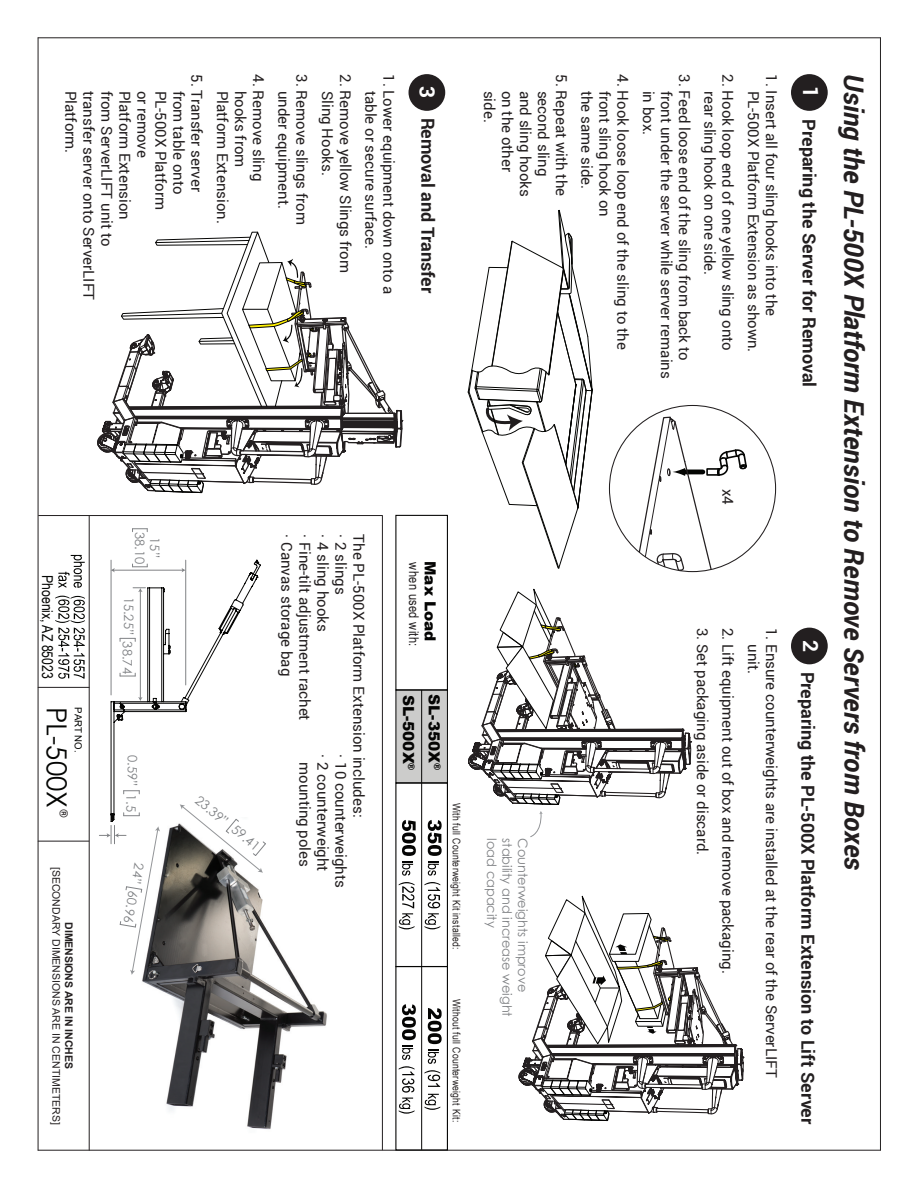
<style>
.page{position:relative;width:918px;height:1188px;background:#fff}
.page>*{position:absolute;margin:0;border:0;box-sizing:border-box;transform-origin:0 0}
.t1{font:27.6px "Century Gothic";color:#040503}
.t2{font:italic 700 27px "Roboto";color:#231f20}
.t3{font:700 21px "Roboto";color:#fff}
.t4{font:700 18px "Roboto";color:#231f20}
.t5{font:900 15.3px/26px "Arial";color:#050504}
.t6{font:15px/18px "Roboto";color:#231f20}
.t7{font:15px "Arial Narrow";color:#040503}
.t8{font:13.5px "Arial Narrow";letter-spacing:.025em;color:#231f20}
.t9{font:12.9px/15px "Century Gothic";color:#808285;text-align:center}
.t10{font:700 11.4px "Roboto";color:#231f20}
.t11{font:10.5px "Arial Narrow";letter-spacing:.025em;color:#231f20}
.t12{font:10.5px "Arial";color:#231f20}
.t13{font:700 10.5px "Arial";color:#231f20}
.t14{font:9.75px "Arial";color:#040503}
.s1{font-size:21px;color:#fff}
</style>
<div class="page">
<hr style="left:880px;top:38px;width:1px;height:1112px;background:#231f20">
<hr style="left:38px;top:1150px;width:842px;height:1px;background:#231f20">
<hr style="left:38px;top:38px;width:1px;height:1112px;background:#231f20">
<hr style="left:38px;top:37px;width:842px;height:1px;background:#231f20">
<hr style="left:38px;top:841px;width:51px;height:1px;background:#231f20">
<hr style="left:38px;top:687px;width:51px;height:1px;background:#231f20">
<svg style="left:55px;top:555px;width:30px;height:124px"></svg>
<hr style="left:39px;top:515px;width:343px;height:1px;background:#231f20">
<hr style="left:382px;top:516px;width:1px;height:634px;background:#231f20">
<div style="left:791px;top:74px;width:37px;height:37px;background:#231f20;border-radius:50%"></div>
<div style="left:791px;top:628px;width:37px;height:36px;background:#231f20;border-radius:50%"></div>
<svg style="left:468px;top:210px;width:125px;height:358px"></svg>
<hr style="left:89px;top:516px;width:1px;height:634px;background:#231f20">
<div style="left:409px;top:74px;width:36px;height:37px;background:#231f20;border-radius:50%"></div>
<svg style="left:623px;top:416px;width:125px;height:156px"></svg>
<img style="left:142px;top:930px;width:185px;height:199px">
<svg style="left:88px;top:231px;width:315px;height:301px"></svg>
<svg style="left:99px;top:559px;width:168px;height:416px"></svg>
<svg style="left:455px;top:588px;width:303px;height:563px"></svg>
<div style="left:396px;top:690px;width:51px;height:93px;background:#cccccb"></div>
<div style="left:395px;top:690px;width:53px;height:93px;border:1px solid #050504"></div>
<hr style="left:421px;top:690px;width:1px;height:460px;background:#050504">
<svg style="left:428px;top:820px;width:14px;height:56px"></svg>
<svg style="left:424px;top:882px;width:16px;height:47px"></svg>
<svg style="left:402px;top:820px;width:14px;height:56px"></svg>
<svg style="left:399px;top:882px;width:16px;height:47px"></svg>
<svg style="left:428px;top:1008px;width:14px;height:56px"></svg>
<svg style="left:424px;top:1070px;width:16px;height:17px"></svg>
<svg style="left:424px;top:1094px;width:16px;height:16px"></svg>
<svg style="left:402px;top:1004px;width:14px;height:56px"></svg>
<svg style="left:399px;top:1066px;width:16px;height:48px"></svg>
<div style="left:395px;top:782px;width:53px;height:185px;border:1px solid #050504"></div>
<div style="left:395px;top:515px;width:53px;height:176px;border:1px solid #050504"></div>
<div style="left:395px;top:966px;width:53px;height:185px;border:1px solid #050504"></div>
<p class="t6" style="left:268px;top:74px;width:109px;rotate:90deg">4. Remove sling</p>
<p class="t6" style="left:355px;top:91px;width:184px;text-indent:-16px;rotate:90deg">2. Remove yellow Slings from<br>Sling Hooks.</p>
<p class="t6" style="left:311px;top:74px;width:152px;text-align:center;rotate:90deg">3. Remove slings from under equipment.</p>
<p class="t6" style="left:206px;top:74px;width:119px;rotate:90deg">5. Transfer server</p>
<p class="t6" style="left:398px;top:91px;width:205px;text-indent:-16px;rotate:90deg">1. Lower equipment down onto a table or secure surface.</p>
<p class="t6" style="left:80px;top:91px;width:64px;rotate:90deg">Platform.</p>
<p class="t6" style="left:98px;top:91px;width:211px;rotate:90deg">transfer server onto ServerLIFT</p>
<p class="t6" style="left:116px;top:91px;width:157px;rotate:90deg">from ServerLIFT unit to</p>
<p class="t6" style="left:134px;top:91px;width:131px;rotate:90deg">Platform Extension</p>
<p class="t6" style="left:152px;top:91px;width:69px;rotate:90deg">or remove</p>
<p class="t6" style="left:170px;top:91px;width:121px;rotate:90deg">PL-500X Platform</p>
<p class="t6" style="left:188px;top:91px;width:105px;rotate:90deg">from table onto</p>
<p class="t4" style="left:441px;top:86px;width:208px;rotate:90deg"><span class="s1">3</span> Removal and Transfer</p>
<p class="t6" style="left:232px;top:91px;width:135px;rotate:90deg">Platform Extension.</p>
<p class="t6" style="left:250px;top:91px;width:78px;rotate:90deg">hooks from</p>
<p class="t7" style="left:58px;top:575px;width:105px;rotate:90deg">Phoenix, AZ 85023</p>
<h1 class="t1" style="left:76px;top:707px;width:103px;rotate:90deg">PL-500X</h1>
<p class="t14" style="left:85px;top:707px;width:47px;rotate:90deg">PART NO.</p>
<p class="t10" style="left:72px;top:809px;width:10px;rotate:90deg">®</p>
<p class="t12" style="left:64px;top:867px;width:259px;rotate:90deg">[SECONDARY DIMENSIONS ARE IN CENTIMETERS]</p>
<p class="t13" style="left:76px;top:922px;width:148px;rotate:90deg">DIMENSIONS ARE IN INCHES</p>
<p class="t9" style="left:163px;top:532px;width:34px;rotate:90deg">15”<br>38.10</p>
<p class="t9" style="left:137px;top:597px;width:79px;rotate:90deg">15.25” 38.74</p>
<p class="t9" style="left:140px;top:755px;width:58px;rotate:90deg">0.59” 1.5</p>
<p class="t9" style="left:146px;top:864px;width:62px;rotate:100deg">24” 60.96</p>
<p class="t9" style="left:202px;top:792px;width:80px;rotate:40deg">23.39” 59.41</p>
<p class="t6" style="left:350px;top:534px;width:62px;rotate:90deg">· 2 slings</p>
<p class="t6" style="left:368px;top:534px;width:284px;rotate:90deg">The PL-500X Platform Extension includes:</p>
<p class="t6" style="left:332px;top:534px;width:188px;rotate:90deg">· 4 sling hooks<br>· Fine-tilt adjustment rachet · Canvas storage bag</p>
<p class="t6" style="left:332px;top:754px;width:119px;rotate:90deg">· 2 counterweight</p>
<p class="t6" style="left:350px;top:754px;width:135px;rotate:90deg">· 10 counterweights</p>
<p class="t6" style="left:314px;top:762px;width:107px;rotate:90deg">mounting poles</p>
<p class="t8" style="left:424px;top:562px;width:86px;rotate:90deg">when used with:</p>
<p class="t5" style="left:444px;top:561px;width:82px;rotate:90deg">Max Load</p>
<p class="t5" style="left:448px;top:694px;width:78px;rotate:90deg">SL-350X<sup>®<br></sup>SL-500X<sup>®</sup></p>
<p class="t11" style="left:464px;top:803px;width:149px;rotate:90deg">With full Counterweight Kit installed:</p>
<p class="t11" style="left:464px;top:999px;width:125px;rotate:90deg">Without full Counterweight Kit:</p>
<p class="t6" style="left:571px;top:74px;width:123px;rotate:90deg">5. Repeat with the</p>
<p class="t6" style="left:499px;top:91px;width:34px;rotate:90deg">side.</p>
<p class="t6" style="left:517px;top:91px;width:83px;rotate:90deg">on the other</p>
<p class="t6" style="left:535px;top:91px;width:108px;rotate:90deg">and sling hooks</p>
<p class="t6" style="left:553px;top:91px;width:87px;rotate:90deg">second sling</p>
<p class="t6" style="left:632px;top:74px;width:277px;rotate:90deg">4. Hook loose loop end of the sling to the</p>
<p class="t6" style="left:596px;top:91px;width:100px;rotate:90deg">the same side.</p>
<p class="t6" style="left:614px;top:91px;width:128px;rotate:90deg">front sling hook on</p>
<p class="t6" style="left:694px;top:74px;width:288px;rotate:90deg">3. Feed loose end of the sling from back to</p>
<p class="t6" style="left:658px;top:91px;width:46px;rotate:90deg">in box.</p>
<p class="t6" style="left:676px;top:91px;width:290px;rotate:90deg">front under the server while server remains</p>
<p class="t6" style="left:737px;top:91px;width:262px;text-indent:-16px;rotate:90deg">2. Hook loop end of one yellow sling onto rear sling hook on one side.</p>
<p class="t6" style="left:781px;top:91px;width:263px;text-indent:-16px;rotate:90deg">1. Insert all four sling hooks into the<br>PL-500X Platform Extension as shown.</p>
<h3 class="t3" style="left:826px;top:86px;width:14px;rotate:90deg">1</h3>
<p class="t4" style="left:822px;top:119px;width:270px;rotate:90deg">Preparing the Server for Removal</p>
<p class="t6" style="left:737px;top:489px;width:17px;rotate:90deg">x4</p>
<p class="t9" style="left:499px;top:838px;width:91px;rotate:90deg">load capacity</p>
<p class="t9" style="left:515px;top:838px;width:180px;rotate:90deg">stability and increase weight</p>
<p class="t9" style="left:530px;top:838px;width:156px;rotate:90deg">Counterweights improve</p>
<p class="t6" style="left:712px;top:628px;width:229px;rotate:90deg">3. Set packaging aside or discard.</p>
<p class="t6" style="left:737px;top:628px;width:348px;rotate:90deg">2. Lift equipment out of box and remove packaging.</p>
<p class="t6" style="left:781px;top:644px;width:435px;text-indent:-16px;rotate:90deg">1. Ensure counterweights are installed at the rear of the ServerLIFT unit.</p>
<h3 class="t3" style="left:826px;top:640px;width:14px;rotate:90deg">2</h3>
<p class="t4" style="left:821px;top:672px;width:454px;rotate:90deg">Preparing the PL-500X Platform Extension to Lift Server</p>
<h2 class="t2" style="left:873px;top:74px;width:798px;rotate:90deg">Using the PL-500X Platform Extension to Remove Servers from Boxes</h2>
</div>
